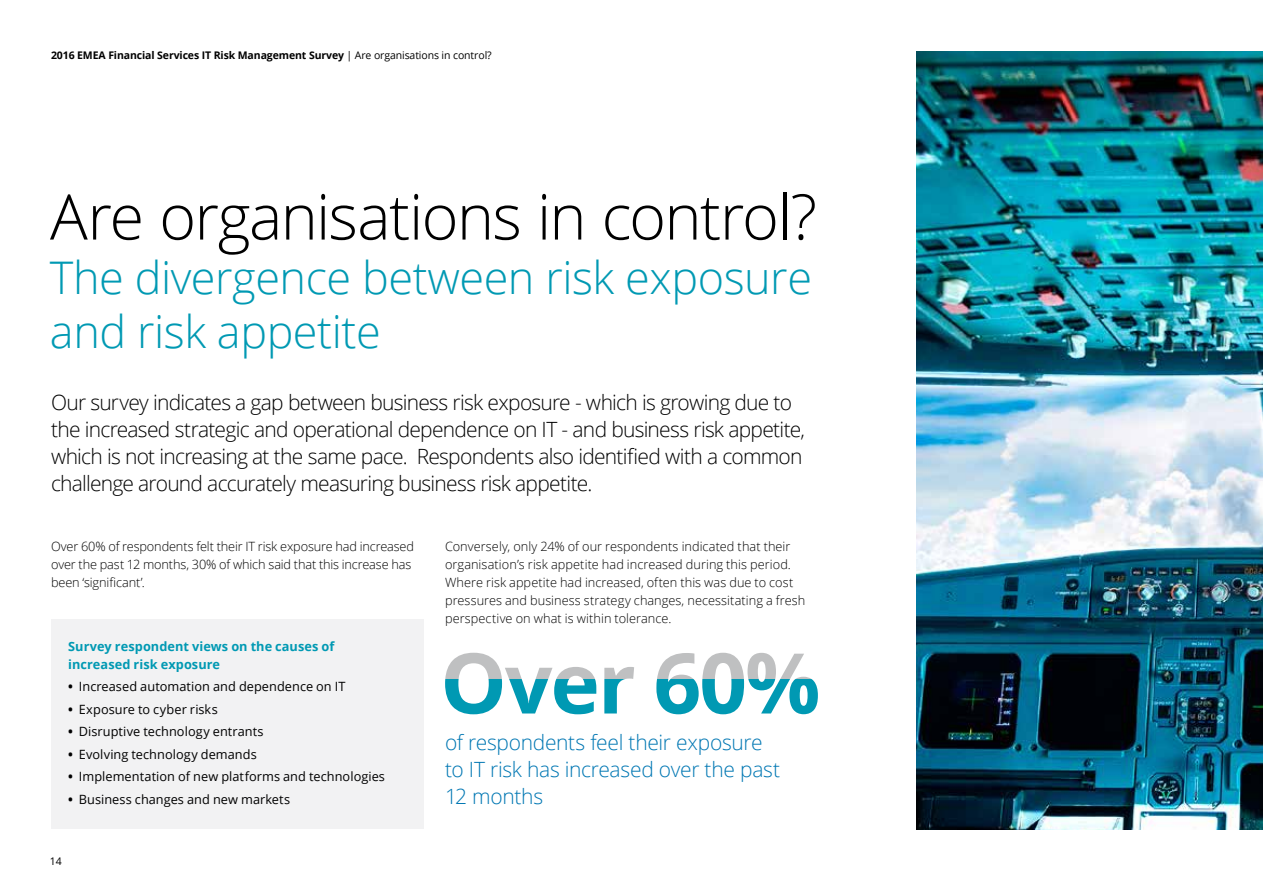
<style>
.page{position:relative;width:1263px;height:893px;background:#fff}
.page>*{position:absolute;margin:0;border:0;box-sizing:border-box;transform-origin:0 0}
.t1{font:300 63px "Open Sans";letter-spacing:-.025em;color:#000}
.t2{font:300 45px/54px "Open Sans";letter-spacing:-.01em;color:#0099b3}
.t3{font:300 21px/27px "Open Sans";letter-spacing:-.035em;color:#000}
.t4{font:300 21px/27px "Open Sans";letter-spacing:-.015em;color:#0077b3}
.t5{font:300 12.75px/18px "Open Sans";color:#000}
.t6{font:12.75px "Open Sans";letter-spacing:.005em;color:#000}
.t7{font:700 12.75px/18px "Open Sans";letter-spacing:.005em;color:#0099b3}
.t8{font:700 10.5px "Open Sans";letter-spacing:-.01em;color:#000}
.t9{font:10.5px "Open Sans";color:#000}
.s1{font-weight:400}
.s2{font-weight:700}
</style>
<div class="page">
<div style="left:51px;top:620px;width:373px;height:209px;background:#f2f2f3"></div>
<img style="left:916px;top:51px;width:347px;height:778px">
<svg style="left:445px;top:653px;width:151px;height:61px"></svg>
<svg style="left:604px;top:667px;width:30px;height:46px"></svg>
<svg style="left:656px;top:653px;width:162px;height:61px"></svg>
<p class="t8" style="left:51px;top:48px;width:442px">2016 EMEA Financial Services IT Risk Management Survey <span class="s1">| Are organisations in control?</span></p>
<h1 class="t1" style="left:50px;top:174px;width:768px">Are organisations in control?</h1>
<h2 class="t2" style="left:50px;top:249px;width:764px">The divergence between risk exposure and risk appetite</h2>
<p class="t3" style="left:51px;top:388px;width:755px">Our survey indicates a gap between business risk exposure - which is growing due to the increased strategic and operational dependence on IT - and business risk appetite, which is not increasing at the same pace. Respondents also identified with a common challenge around accurately measuring business risk appetite.</p>
<p class="t5" style="left:51px;top:537px;width:365px">Over 60% of respondents felt their IT risk exposure had increased over the past 12 months, 30% of which said that this increase has been ‘significant’.</p>
<p class="t7" style="left:68px;top:637px;width:268px">Survey respondent views on the causes of increased risk exposure</p>
<p class="t6" style="left:68px;top:678px;width:279px"><span class="s2">•</span> Increased automation and dependence on IT</p>
<p class="t6" style="left:68px;top:700px;width:151px"><span class="s2">•</span> Exposure to cyber risks</p>
<p class="t6" style="left:68px;top:723px;width:197px"><span class="s2">•</span> Disruptive technology entrants</p>
<p class="t6" style="left:68px;top:745px;width:190px"><span class="s2">•</span> Evolving technology demands</p>
<p class="t6" style="left:68px;top:768px;width:318px"><span class="s2">•</span> Implementation of new platforms and technologies</p>
<p class="t6" style="left:68px;top:790px;width:223px"><span class="s2">•</span> Business changes and new markets</p>
<p class="t9" style="left:50px;top:854px;width:13px">14</p>
<p class="t5" style="left:445px;top:537px;width:362px">Conversely, only 24% of our respondents indicated that their organisation’s risk appetite had increased during this period.<br>Where risk appetite had increased, often this was due to cost pressures and business strategy changes, necessitating a fresh perspective on what is within tolerance.</p>
<h3 class="t4" style="left:445px;top:728px;width:337px">of respondents feel their exposure to IT risk has increased over the past<br>12 months</h3>
</div>
